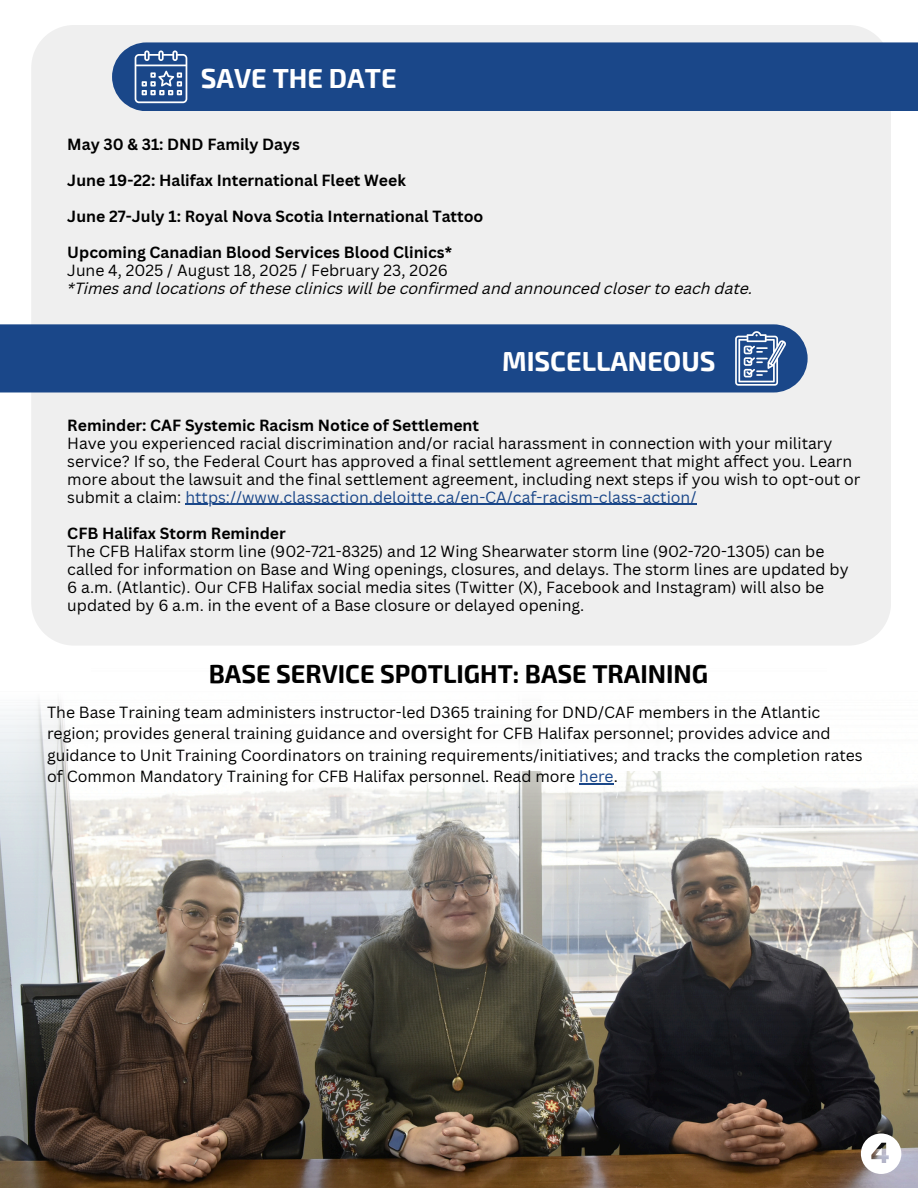
<style>
.page{position:relative;width:918px;height:1188px;background:#fff}
.page>*{position:absolute;margin:0;border:0;box-sizing:border-box;transform-origin:0 0}
.t1{font:700 27px "Exo 2";color:#fff}
.t2{font:700 25.35px "Exo 2";color:#000}
.t3{font:15.75px/18px "Canva Sans";color:#000}
.t4{font:700 15.75px "Canva Sans";color:#000}
.t5{font:italic 15.75px "Canva Sans";color:#000}
.s1{color:#1a4789}
</style>
<div class="page">
<img style="left:0;top:1129px;width:918px;height:59px">
<svg style="left:861px;top:1134px;width:40px;height:40px"></svg>
<div style="left:31px;top:25px;width:860px;height:620px;background:#efefef"></div>
<div style="left:112px;top:42px;width:806px;height:69px;background:#1a4789"></div>
<svg style="left:135px;top:50px;width:52px;height:53px"></svg>
<div style="left:0;top:324px;width:808px;height:68px;background:#1a4789"></div>
<svg style="left:735px;top:331px;width:51px;height:54px"></svg>
<img style="left:0;top:700px;width:918px;height:429px">
<hr style="left:185px;top:504px;width:512px;height:1px;background:#1a4789">
<hr style="left:579px;top:783px;width:35px;height:1px;background:#1a4789">
<h2 class="t1" style="left:201px;top:60px;width:197px">SAVE THE DATE</h2>
<h2 class="t4" style="left:67px;top:133px;width:234px">May 30 &amp; 31: DND Family Days</h2>
<p class="t4" style="left:67px;top:169px;width:340px">June 19-22: Halifax International Fleet Week</p>
<p class="t4" style="left:67px;top:205px;width:418px">June 27-July 1: Royal Nova Scotia International Tattoo</p>
<p class="t4" style="left:67px;top:241px;width:386px">Upcoming Canadian Blood Services Blood Clinics*</p>
<p class="t3" style="left:67px;top:261px;width:382px">June 4, 2025 / August 18, 2025 / February 23, 2026</p>
<p class="t5" style="left:67px;top:282px;width:687px">*Times and locations of these clinics will be confirmed and announced closer to each date.</p>
<p class="t1" style="left:502px;top:343px;width:215px">MISCELLANEOUS</p>
<p class="t4" style="left:67px;top:414px;width:413px">Reminder: CAF Systemic Racism Notice of Settlement</p>
<p class="t3" style="left:67px;top:434px;width:795px">Have you experienced racial discrimination and/or racial harassment in connection with your military service? If so, the Federal Court has approved a final settlement agreement that might affect you. Learn more about the lawsuit and the final settlement agreement, including next steps if you wish to opt-out or submit a claim: <span class="s1">https://www.classaction.deloitte.ca/en-CA/caf-racism-class-action/</span></p>
<p class="t4" style="left:67px;top:522px;width:220px">CFB Halifax Storm Reminder</p>
<h1 class="t3" style="left:67px;top:542px;width:783px">The CFB Halifax storm line (902-721-8325) and 12 Wing Shearwater storm line (902-720-1305) can be called for information on Base and Wing openings, closures, and delays. The storm lines are updated by 6 a.m. (Atlantic). Our CFB Halifax social media sites (Twitter (X), Facebook and Instagram) will also be updated by 6 a.m. in the event of a Base closure or delayed opening.</h1>
<p class="t2" style="left:209px;top:658px;width:501px">BASE SERVICE SPOTLIGHT: BASE TRAINING</p>
<h1 class="t3" style="left:47px;top:701px;width:817px;line-height:21.3px">The Base Training team administers instructor-led D365 training for DND/CAF members in the Atlantic region; provides general training guidance and oversight for CFB Halifax personnel; provides advice and guidance to Unit Training Coordinators on training requirements/initiatives; and tracks the completion rates of Common Mandatory Training for CFB Halifax personnel. Read more <span class="s1">here</span>.</h1>
</div>
